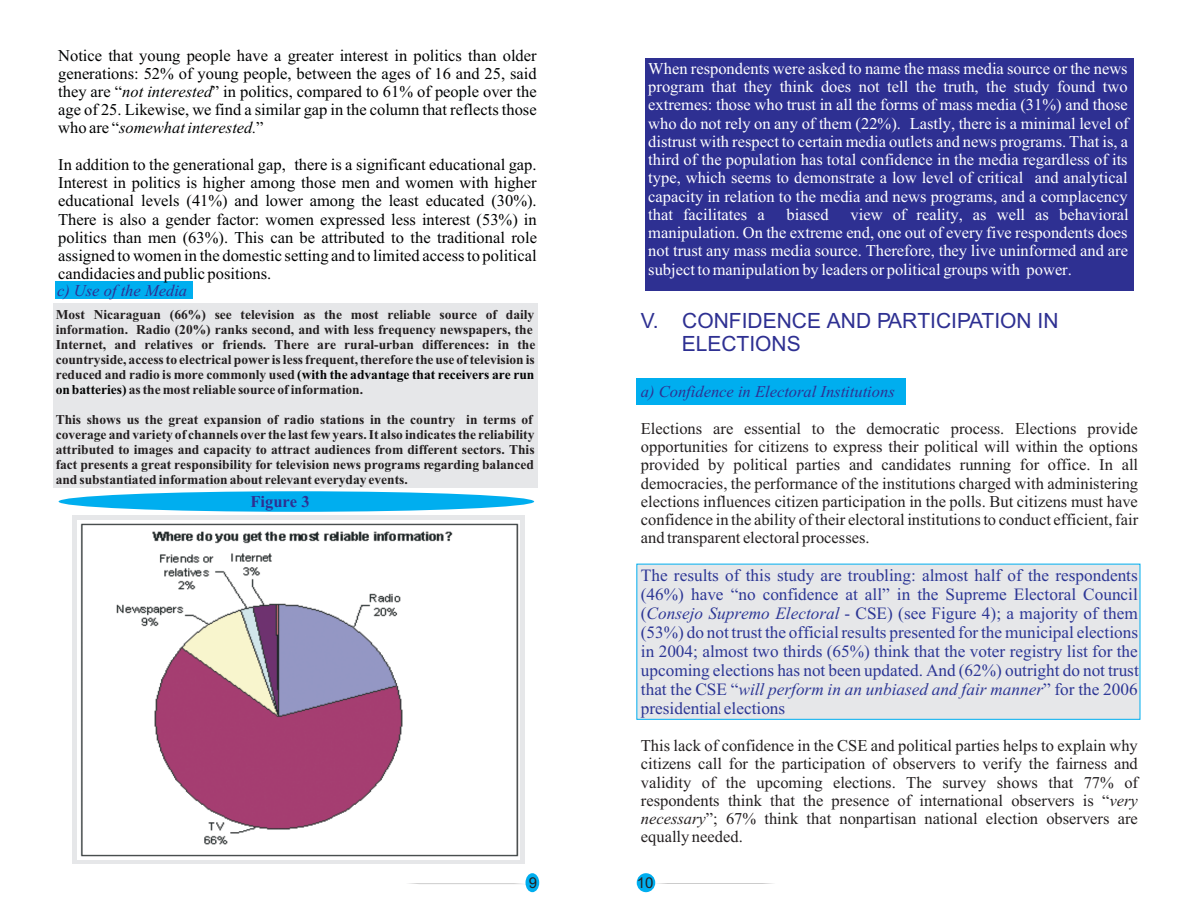
<style>
.page{position:relative;width:1188px;height:918px;background:#fff}
.page>*{position:absolute;margin:0;border:0;box-sizing:border-box;transform-origin:0 0}
.t1{font:21px/23.4px "Arial";color:#2e3092}
.t2{font:17.25px/19px "Times New Roman";color:#2c3695;text-align:justify}
.t3{font:16.5px/18.3px "Times New Roman";color:#231f20;text-align:justify}
.t4{font:16.5px/18.3px "Times New Roman";color:#fff;text-align:justify}
.t5{font:16.5px/18.3px "Times New Roman";color:#010202;text-align:justify}
.t6{font:italic 16.5px "Times New Roman";color:#2e3092}
.t7{font:700 16.5px "Times New Roman";color:#2e3092}
.t8{font:15px "Arial";color:#231f20}
.t9{font:700 13.5px/15px "Times New Roman";color:#231f20}
.s1{font-style:italic}
.s2{color:#010202}
</style>
<div class="page">
<div style="left:72px;top:516px;width:453px;height:348px;background:#e6e7e9"></div>
<div style="left:53px;top:303px;width:485px;height:184px;background:#e6e7e9"></div>
<div style="left:56px;top:282px;width:137px;height:17px;background:#00aeef"></div>
<div style="left:526px;top:873px;width:13px;height:19px;background:#00aeef;border-radius:50%"></div>
<img style="left:77px;top:520px;width:443px;height:339px">
<div style="left:59px;top:491px;width:475px;height:21px;background:#00aeef;border-radius:50%"></div>
<div style="left:636px;top:564px;width:504px;height:156px;background:#e6e7e9;border:1px solid #00aeef"></div>
<div style="left:636px;top:378px;width:270px;height:27px;background:#00aeef"></div>
<div style="left:645px;top:58px;width:488px;height:233px;background:#2e3092"></div>
<div style="left:637px;top:873px;width:18px;height:19px;background:#00aeef;border-radius:50%"></div>
<svg style="left:655px;top:883px;width:118px;height:1px"></svg>
<p class="t5" style="left:58px;top:48px;width:480px">Notice that young people have a greater interest in politics than older generations: 52% of young people, between the ages of 16 and 25, said they are “<span class="s1">not interested</span>” in politics, compared to 61% of people over the age of 25. Likewise, we find a similar gap in the column that reflects those who are “<span class="s1">somewhat interested.</span>”</p>
<p class="t5" style="left:58px;top:157px;width:480px">In addition to the generational gap, there is a significant educational gap.<br>Interest in politics is higher among those men and women with higher educational levels (41%) and lower among the least educated (30%).<br>There is also a gender factor: women expressed less interest (53%) in politics than men (63%). This can be attributed to the traditional role assigned to women in the domestic setting and to limited access to political candidacies and public positions.</p>
<p class="t9" style="left:56px;top:309px;width:481px">Most Nicaraguan (66%) see television as the most reliable source of daily information. Radio (20%) ranks second, and with less frequency newspapers, the Internet, and relatives or friends. There are rural-urban differences: in the countryside, access to electrical power is less frequent, therefore the use of television is reduced and radio is more commonly used<span class="s2">(with the advantage that receivers are run on batteries)</span>as the most reliable source of information.</p>
<p class="t9" style="left:56px;top:413px;width:480px">This shows us the great expansion of radio stations in the country in terms of coverage and variety of channels over the last few years. It also indicates the reliability attributed to images and capacity to attract audiences from different sectors. This fact presents a great responsibility for television news programs regarding balanced and substantiated information about relevant everyday events.</p>
<p class="t6" style="left:57px;top:285px;width:132px">c) Use of the Media</p>
<p class="t7" style="left:251px;top:496px;width:61px">Figure 3</p>
<p class="t8" style="left:529px;top:877px;width:10px">9</p>
<p class="t4" style="left:648px;top:61px;width:482px">When respondents were asked to name the mass media source or the news program that they think does not tell the truth, the study found two extremes: those who trust in all the forms of mass media (31%) and those who do not rely on any of them (22%). Lastly, there is a minimal level of distrust with respect to certain media outlets and news programs. That is, a third of the population has total confidence in the media regardless of its type, which seems to demonstrate a low level of critical and analytical capacity in relation to the media and news programs, and a complacency that facilitates a</p>
<p class="t4" style="left:648px;top:207px;width:482px;text-indent:202px">view of reality, as well as behavioral manipulation. On the extreme end, one out of every five respondents does not trust any mass media source. Therefore, they live uninformed and are subject to manipulation by leaders or political groups with power.</p>
<p class="t1" style="left:682px;top:311px;width:378px;text-indent:-41px">V. CONFIDENCE AND PARTICIPATION IN<br>ELECTIONS</p>
<p class="t6" style="left:641px;top:386px;width:255px">a) Confidence in Electoral Institutions</p>
<p class="t3" style="left:641px;top:421px;width:499px">Elections are essential to the democratic process. Elections provide opportunities for citizens to express their political will within the options provided by political parties and candidates running for office. In all democracies, the performance of the institutions charged with administering elections influences citizen participation in the polls. But citizens must have confidence in the ability of their electoral institutions to conduct efficient, fair and transparent electoral processes.</p>
<p class="t2" style="left:641px;top:567px;width:499px">The results of this study are troubling: almost half of the respondents (46%) have “no confidence at all” in the Supreme Electoral Council (<span class="s1">Consejo Supremo Electoral</span> - CSE) (see Figure 4); a majority of them (53%) do not trust the official results presented for the municipal elections in 2004; almost two thirds (65%) think that the voter registry list for the upcoming elections has not been updated. And (62%) outright do not trust that the CSE “<span class="s1">will perform in an unbiased and fair manner</span>” for the 2006 presidential elections</p>
<p class="t3" style="left:641px;top:738px;width:499px">This lack of confidence in the CSE and political parties helps to explain why citizens call for the participation of observers to verify the fairness and validity of the upcoming elections. The survey shows that 77% of respondents think that the presence of international observers is “<span class="s1">very necessary</span>”; 67% think that nonpartisan national election observers are equally needed.</p>
<p class="t4" style="left:787px;top:207px;width:44px">biased</p>
<p class="t8" style="left:637px;top:877px;width:18px">10</p>
</div>
